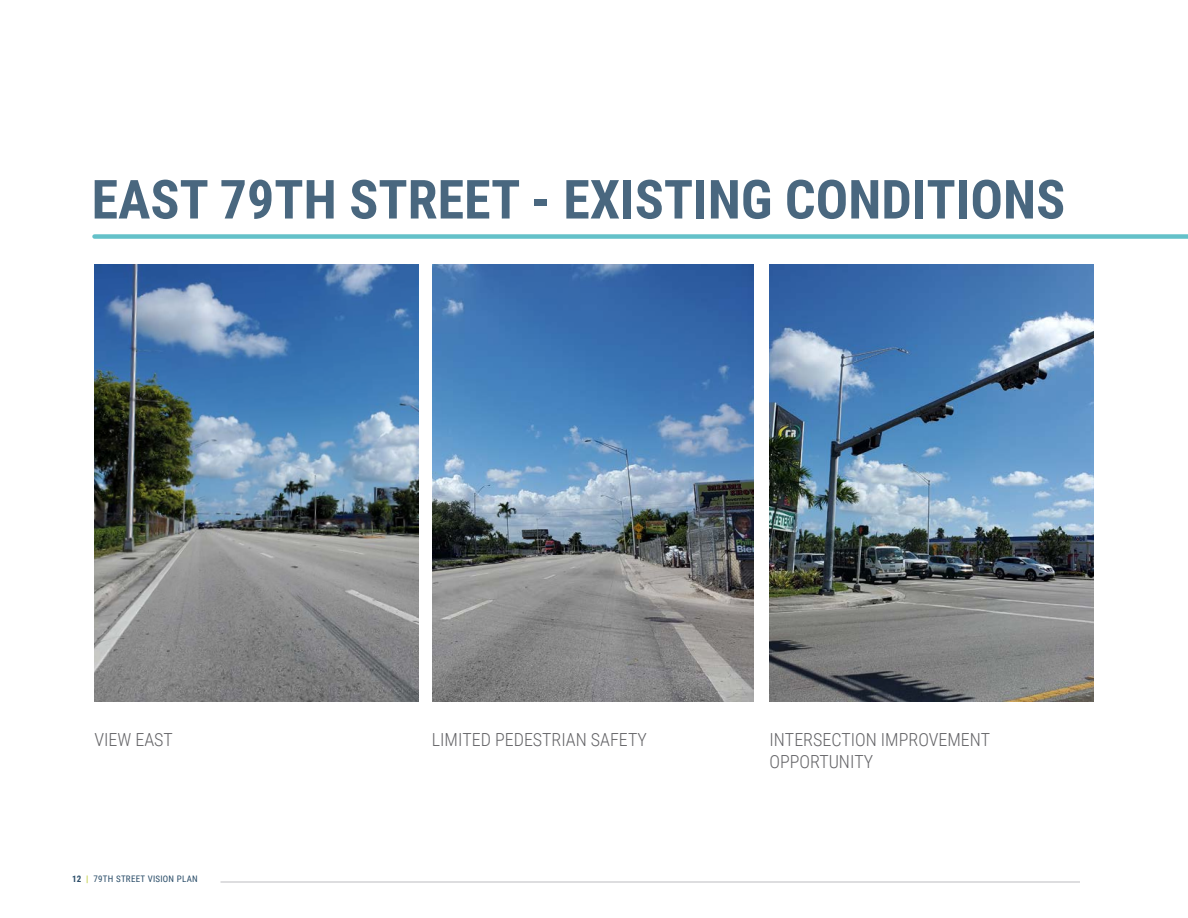
<style>
.page{position:relative;width:1188px;height:918px;background:#fff}
.page>*{position:absolute;margin:0;border:0;box-sizing:border-box;transform-origin:0 0}
.t1{font:700 54px "Roboto Condensed";color:#49677f}
.t2{font:300 18px/21.6px "Roboto Condensed";color:#636366}
.Header_Footer_-_Blac{font:9px "Roboto Condensed";letter-spacing:.03em;color:#294c68}
.s1{font-weight:700}
.s2{font-weight:700;color:#bfcb40}
</style>
<div class="page">
<div style="left:94px;top:234px;width:1094px;height:5px;background:#64c1c9"></div>
<img style="left:94px;top:265px;width:324px;height:437px">
<img style="left:432px;top:265px;width:322px;height:437px">
<img style="left:770px;top:265px;width:324px;height:437px">
<hr style="left:220px;top:882px;width:860px;height:1px;background:#bcbdc0">
<p class="t1" style="left:92px;top:162px;width:975px">EAST 79TH STREET - EXISTING CONDITIONS</p>
<p class="t2" style="left:94px;top:728px;width:80px">VIEW EAST</p>
<p class="t2" style="left:432px;top:728px;width:217px">LIMITED PEDESTRIAN SAFETY</p>
<p class="t2" style="left:770px;top:728px;width:222px">INTERSECTION IMPROVEMENT<br>OPPORTUNITY</p>
<p class="Header_Footer_-_Blac" style="left:72px;top:872px;width:127px"><span class="s1">12</span> <span class="s2">|</span> 79TH STREET VISION PLAN</p>
</div>
